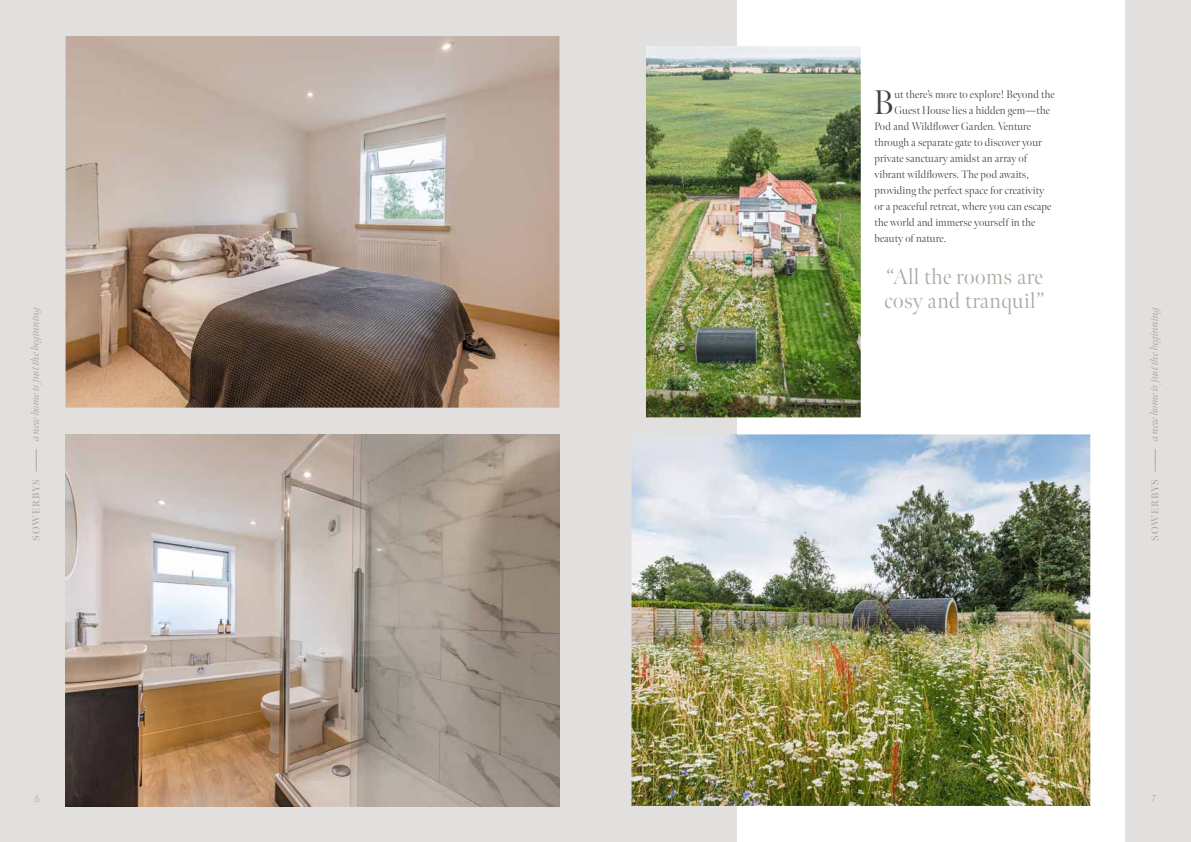
<style>
.page{position:relative;width:1191px;height:842px;background:#fff}
.page>*{position:absolute;margin:0;border:0;box-sizing:border-box;transform-origin:0 0}
.t1{font:300 34px "Meno Banner";color:#434141}
.t2{font:300 22px/24px "Meno Banner";letter-spacing:.02em;color:#ada8a0}
.t3{font:300 11px "Meno Banner";letter-spacing:.01em;color:#434141}
.t4{font:italic 11px "Meno Banner";letter-spacing:-.01em;color:#ada8a0}
.t5{font:600 10px "Meno Banner";letter-spacing:.08em;color:#ada8a0}
.t6{font:300 10px "Quasimoda";color:#ada8a0}
</style>
<div class="page">
<div style="left:0;top:0;width:595px;height:842px;background:#e2e0df"></div>
<div style="left:595px;top:0;width:596px;height:842px;background:#e2e0df"></div>
<svg style="left:36px;top:449px;width:1px;height:22px"></svg>
<svg style="left:1155px;top:449px;width:1px;height:22px"></svg>
<img style="left:66px;top:434px;width:493px;height:372px">
<img style="left:66px;top:36px;width:493px;height:372px">
<div style="left:737px;top:0;width:388px;height:842px;background:#fff"></div>
<img style="left:631px;top:434px;width:459px;height:372px">
<img style="left:646px;top:46px;width:214px;height:371px">
<h1 class="t1" style="left:873px;top:81px;width:22px">B</h1>
<p class="t3" style="left:894px;top:87px;width:161px">ut there’s more to explore! Beyond the</p>
<p class="t3" style="left:894px;top:103px;width:157px">Guest House lies a hidden gem—the</p>
<p class="t3" style="left:874px;top:119px;width:158px">Pod and Wildflower Garden. Venture</p>
<p class="t3" style="left:874px;top:135px;width:169px">through a separate gate to discover your</p>
<p class="t3" style="left:874px;top:151px;width:154px">private sanctuary amidst an array of</p>
<p class="t3" style="left:874px;top:167px;width:156px">vibrant wildflowers. The pod awaits,</p>
<p class="t3" style="left:874px;top:183px;width:171px">providing the perfect space for creativity</p>
<p class="t3" style="left:874px;top:199px;width:178px">or a peaceful retreat, where you can escape</p>
<p class="t3" style="left:874px;top:215px;width:162px">the world and immerse yourself in the</p>
<p class="t3" style="left:874px;top:231px;width:73px">beauty of nature.</p>
<h2 class="t2" style="left:884px;top:265px;width:161px">“All the rooms are cosy and tranquil”</h2>
<p class="t4" style="left:29px;top:441px;width:138px;rotate:-90deg">a new home is just the beginning</p>
<p class="t4" style="left:1147px;top:441px;width:138px;rotate:-90deg">a new home is just the beginning</p>
<p class="t5" style="left:30px;top:541px;width:63px;rotate:-90deg">SOWERBYS</p>
<p class="t5" style="left:1149px;top:541px;width:63px;rotate:-90deg">SOWERBYS</p>
<p class="t6" style="left:35px;top:791px;width:7px">6</p>
<p class="t6" style="left:1151px;top:791px;width:6px">7</p>
</div>
